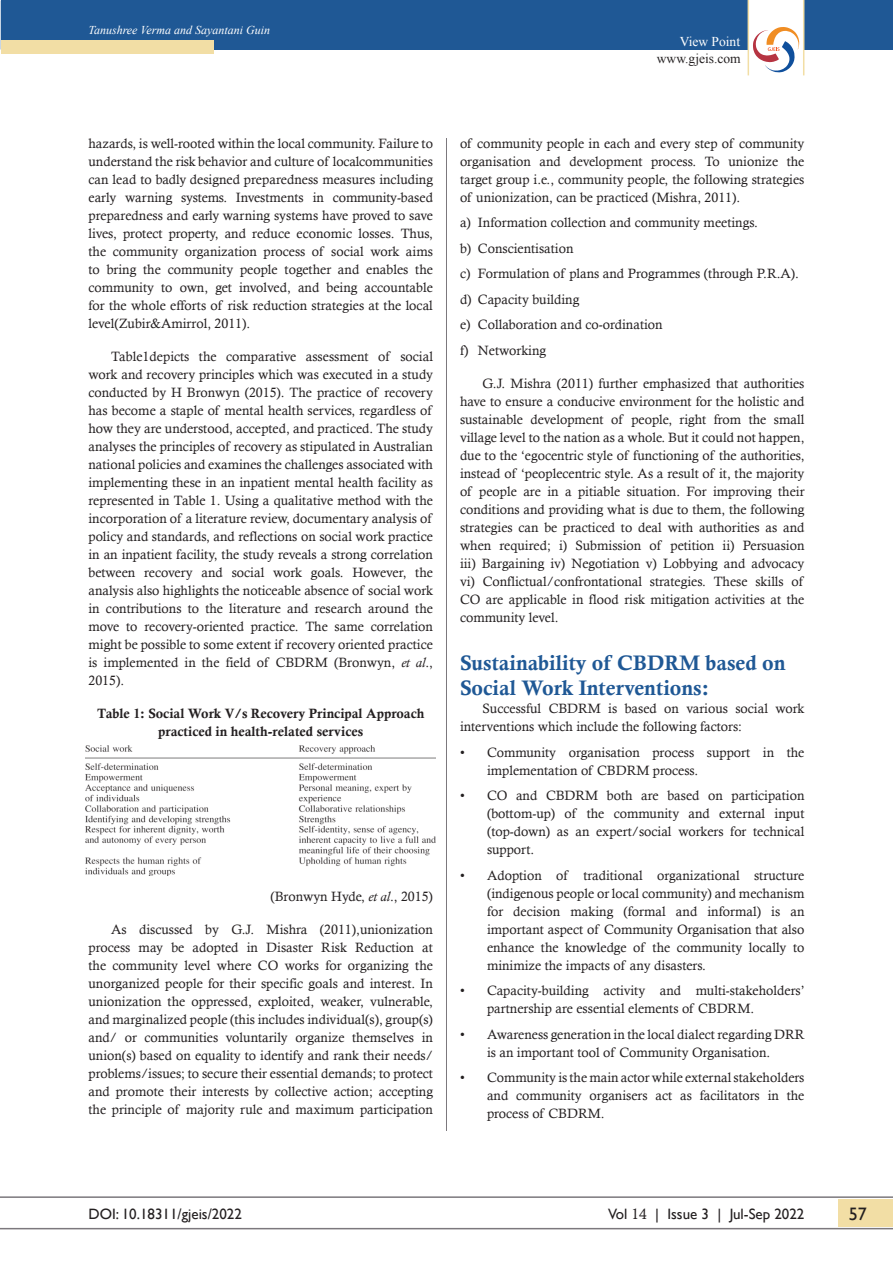
<style>
.page{position:relative;width:893px;height:1263px;background:#fff}
.page>*{position:absolute;margin:0;border:0;box-sizing:border-box;transform-origin:0 0}
.Paragraph_Style_2{font:21px/24.8px "Calis MT Bol";color:#1f5895}
.t1{font:18px "Gill Sans";color:#231f20}
.t2{font:15px "Gill Sans";color:#231f20}
.Final_Body_Text{font:13.5px/18px "Calisto";color:#231f20;text-align:justify}
.Final_Body_Text-2{font:13.5px/18px "Calis MT Bol";color:#231f20;text-align:center}
.t3{font:13.5px "Times New Roman";color:#231f20}
.t4{font:13.5px "Times New Roman";color:#fff}
.t5{font:italic 12px "Times New Roman";color:#fff}
.s1{font-style:italic}
.s2{font-family:"Calisto"}
</style>
<div class="page">
<div style="left:839px;top:1199px;width:54px;height:27px;background:#f2dea5"></div>
<hr style="left:0;top:1196px;width:893px;height:2px;background:#7c787d">
<hr style="left:0;top:1228px;width:893px;height:1px;background:#7c787d">
<div style="left:1px;top:0;width:892px;height:50px;background:#1f5895"></div>
<div style="left:1px;top:40px;width:213px;height:14px;background:#f2dea5"></div>
<hr style="left:446px;top:138px;width:1px;height:993px;background:#7c787d">
<svg style="left:748px;top:0;width:56px;height:76px"></svg>
<img style="left:86px;top:745px;width:350px;height:131px">
<p class="t5" style="left:88px;top:22px;width:183px">Tanushree Verma and Sayantani Guin</p>
<p class="t4" style="left:680px;top:32px;width:62px">View Point</p>
<p class="t3" style="left:657px;top:50px;width:85px">www.gjeis.com</p>
<p class="Final_Body_Text" style="left:88px;top:134px;width:346px">hazards, is well-rooted within the local community. Failure to understand the risk behavior and culture of localcommunities can lead to badly designed preparedness measures including early warning systems. Investments in community-based preparedness and early warning systems have proved to save lives, protect property, and reduce economic losses. Thus, the community organization process of social work aims to bring the community people together and enables the community to own, get involved, and being accountable for the whole efforts of risk reduction strategies at the local level(Zubir&amp;Amirrol, 2011).</p>
<p class="Final_Body_Text" style="left:88px;top:347px;width:346px;text-indent:22px">Table1depicts the comparative assessment of social work and recovery principles which was executed in a study conducted by H Bronwyn (2015). The practice of recovery has become a staple of mental health services, regardless of how they are understood, accepted, and practiced. The study analyses the principles of recovery as stipulated in Australian national policies and examines the challenges associated with implementing these in an inpatient mental health facility as represented in Table 1. Using a qualitative method with the incorporation of a literature review, documentary analysis of policy and standards, and reflections on social work practice in an inpatient facility, the study reveals a strong correlation between recovery and social work goals. However, the analysis also highlights the noticeable absence of social work in contributions to the literature and research around the move to recovery-oriented practice. The same correlation might be possible to some extent if recovery oriented practice is implemented in the field of CBDRM (Bronwyn, <span class="s1">et al</span>., 2015).</p>
<p class="Final_Body_Text-2" style="left:97px;top:704px;width:329px">Table 1: Social Work V/s Recovery Principal Approach practiced in health-related services</p>
<p class="Final_Body_Text" style="left:271px;top:887px;width:164px">(Bronwyn Hyde, <span class="s1">et al</span>., 2015)</p>
<p class="Final_Body_Text" style="left:88px;top:920px;width:346px;text-indent:22px">As discussed by G.J. Mishra (2011),unionization process may be adopted in Disaster Risk Reduction at the community level where CO works for organizing the unorganized people for their specific goals and interest. In unionization the oppressed, exploited, weaker, vulnerable, and marginalized people (this includes individual(s), group(s) and/ or communities voluntarily organize themselves in union(s) based on equality to identify and rank their needs/ problems/issues; to secure their essential demands; to protect and promote their interests by collective action; accepting the principle of majority rule and maximum participation</p>
<p class="Final_Body_Text" style="left:460px;top:134px;width:346px">of community people in each and every step of community organisation and development process. To unionize the target group i.e., community people, the following strategies of unionization, can be practiced (Mishra, 2011).</p>
<p class="Final_Body_Text" style="left:460px;top:213px;width:299px">a) Information collection and community meetings.</p>
<p class="Final_Body_Text" style="left:460px;top:239px;width:115px">b) Conscientisation</p>
<p class="Final_Body_Text" style="left:460px;top:264px;width:341px">c) Formulation of plans and Programmes (through P.R.A).</p>
<p class="Final_Body_Text" style="left:460px;top:290px;width:121px">d) Capacity building</p>
<p class="Final_Body_Text" style="left:460px;top:315px;width:204px">e) Collaboration and co-ordination</p>
<p class="Final_Body_Text" style="left:460px;top:341px;width:88px">f) Networking</p>
<p class="Final_Body_Text" style="left:460px;top:374px;width:346px;text-indent:22px">G.J. Mishra (2011) further emphasized that authorities have to ensure a conducive environment for the holistic and sustainable development of people, right from the small village level to the nation as a whole. But it could not happen, due to the ‘egocentric style of functioning of the authorities, instead of ‘peoplecentric style. As a result of it, the majority of people are in a pitiable situation. For improving their conditions and providing what is due to them, the following strategies can be practiced to deal with authorities as and when required; i) Submission of petition ii) Persuasion iii) Bargaining iv) Negotiation v) Lobbying and advocacy vi) Conflictual/confrontational strategies. These skills of CO are applicable in flood risk mitigation activities at the community level.</p>
<p class="Paragraph_Style_2" style="left:460px;top:651px;width:327px">Sustainability of CBDRM based on<br>Social Work Interventions:</p>
<p class="Final_Body_Text" style="left:460px;top:699px;width:346px;text-indent:22px">Successful CBDRM is based on various social work interventions which include the following factors:</p>
<p class="Final_Body_Text" style="left:487px;top:743px;width:319px;text-indent:-27px">• Community organisation process support in the implementation of CBDRM process.</p>
<p class="Final_Body_Text" style="left:487px;top:786px;width:319px;text-indent:-27px">• CO and CBDRM both are based on participation (bottom-up) of the community and external input (top-down) as an expert/social workers for technical support.</p>
<p class="Final_Body_Text" style="left:487px;top:866px;width:319px;text-indent:-27px">• Adoption of traditional organizational structure (indigenous people or local community) and mechanism for decision making (formal and informal) is an important aspect of Community Organisation that also enhance the knowledge of the community locally to minimize the impacts of any disasters.</p>
<p class="Final_Body_Text" style="left:487px;top:981px;width:319px;text-indent:-27px">• Capacity-building activity and multi-stakeholders’ partnership are essential elements of CBDRM.</p>
<p class="Final_Body_Text" style="left:460px;top:1025px;width:346px;text-align:center">• Awareness generation in the local dialect regarding DRR is an important tool of Community Organisation.</p>
<p class="Final_Body_Text" style="left:487px;top:1068px;width:319px;text-indent:-27px">• Community is the main actor while external stakeholders and community organisers act as facilitators in the process of CBDRM.</p>
<p class="t2" style="left:88px;top:1205px;width:155px">DOI: 10.18311/gjeis/2022</p>
<p class="t2" style="left:608px;top:1205px;width:198px">Vol <span class="s2">14</span> | Issue 3 | Jul-Sep 2022</p>
<h2 class="t1" style="left:849px;top:1203px;width:19px">57</h2>
</div>
